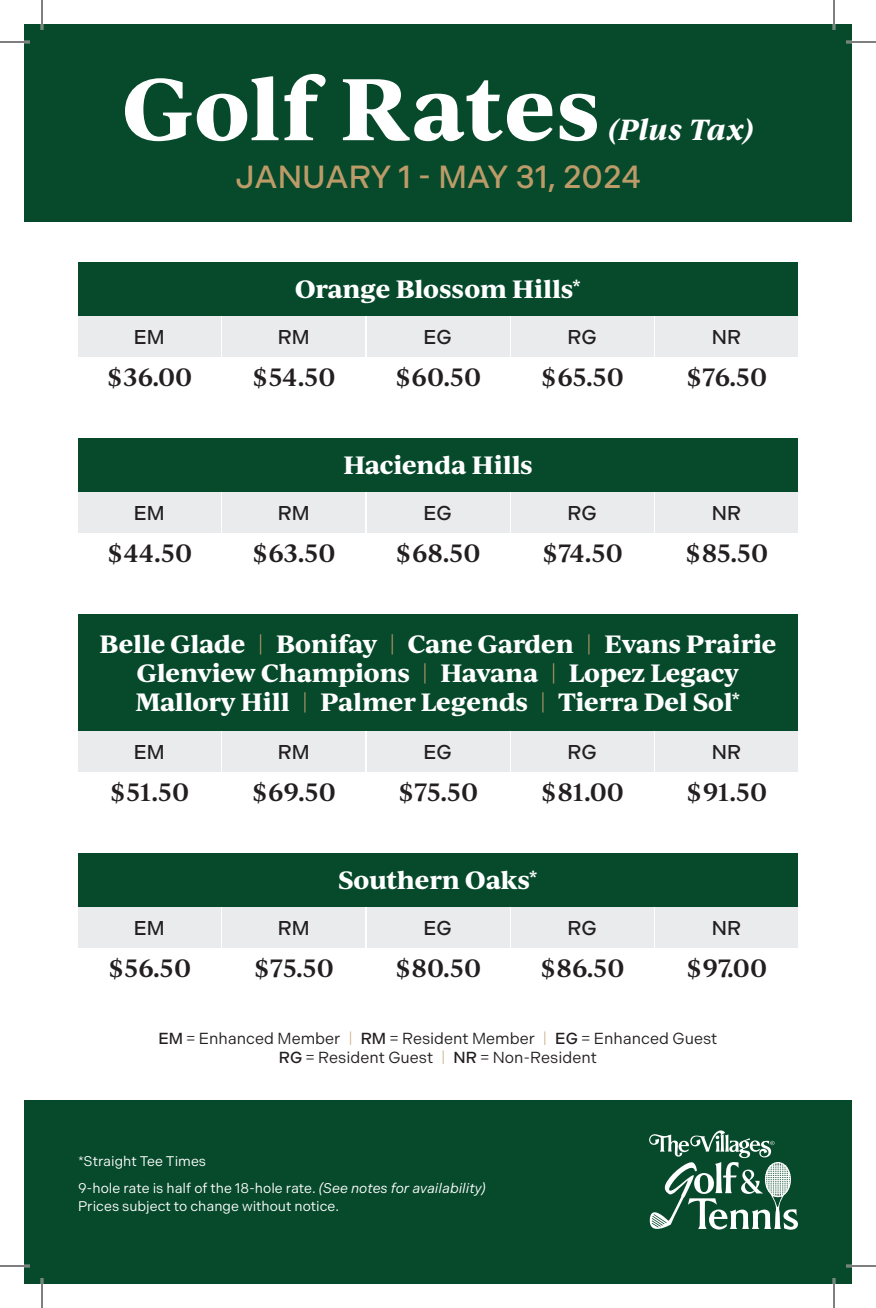
<style>
.page{position:relative;width:876px;height:1308px;background:#fff}
.page>*{position:absolute;margin:0;border:0;box-sizing:border-box;transform-origin:0 0}
.t1{font:700 83.6px "Ivy Journal";letter-spacing:.015em;color:#fff}
.t2{font:500 32px "Indivisible";color:#bc9b69}
.t3{font:italic 700 27.8px "Ivy Journal";letter-spacing:.01em;color:#fff}
.t4{font:700 24px/28.8px "Ivy Journal";letter-spacing:-.01em;color:#fff;text-align:center}
.t5{font:600 24px "Ivy Journal";color:#231f20}
.t6{font:500 20px "Indivisible";color:#231f20}
.t7{font:16px/18.2px "Indivisible";color:#231f20;text-align:center}
.t8{font:14px/27px "Indivisible";color:#fff}
.s1{font-weight:300;color:#bc9b69}
.s2{font-weight:500}
.s3{font-family:"Ivy Journal";font-weight:300;color:#bc9b69}
.s4{font-style:italic}
</style>
<div class="page">
<div style="left:24px;top:24px;width:828px;height:198px;background:#06492b"></div>
<div style="left:24px;top:1100px;width:828px;height:184px;background:#06492b"></div>
<div style="left:78px;top:262px;width:720px;height:54px;background:#06492b"></div>
<div style="left:78px;top:316px;width:143px;height:40px;background:#eaebec"></div>
<div style="left:222px;top:316px;width:143px;height:40px;background:#eaebec"></div>
<div style="left:511px;top:316px;width:143px;height:40px;background:#eaebec"></div>
<div style="left:367px;top:316px;width:142px;height:40px;background:#eaebec"></div>
<div style="left:655px;top:316px;width:143px;height:40px;background:#eaebec"></div>
<div style="left:78px;top:438px;width:720px;height:54px;background:#06492b"></div>
<div style="left:78px;top:492px;width:143px;height:40px;background:#eaebec"></div>
<div style="left:222px;top:492px;width:143px;height:40px;background:#eaebec"></div>
<div style="left:511px;top:492px;width:143px;height:40px;background:#eaebec"></div>
<div style="left:367px;top:492px;width:142px;height:40px;background:#eaebec"></div>
<div style="left:655px;top:492px;width:143px;height:40px;background:#eaebec"></div>
<div style="left:78px;top:614px;width:720px;height:117px;background:#06492b"></div>
<div style="left:78px;top:731px;width:143px;height:40px;background:#eaebec"></div>
<div style="left:222px;top:731px;width:143px;height:40px;background:#eaebec"></div>
<div style="left:511px;top:731px;width:143px;height:40px;background:#eaebec"></div>
<div style="left:367px;top:731px;width:142px;height:40px;background:#eaebec"></div>
<div style="left:655px;top:731px;width:143px;height:40px;background:#eaebec"></div>
<div style="left:78px;top:853px;width:720px;height:54px;background:#06492b"></div>
<div style="left:78px;top:907px;width:143px;height:40px;background:#eaebec"></div>
<div style="left:222px;top:907px;width:143px;height:40px;background:#eaebec"></div>
<div style="left:511px;top:907px;width:143px;height:40px;background:#eaebec"></div>
<div style="left:367px;top:907px;width:142px;height:40px;background:#eaebec"></div>
<div style="left:655px;top:907px;width:143px;height:40px;background:#eaebec"></div>
<svg style="left:649px;top:1130px;width:149px;height:100px"></svg>
<hr style="left:0;top:41px;width:30px;height:2px;background:#fff">
<hr style="left:846px;top:41px;width:30px;height:2px;background:#fff">
<hr style="left:0;top:1265px;width:30px;height:2px;background:#fff">
<hr style="left:846px;top:1265px;width:30px;height:2px;background:#fff">
<hr style="left:41px;top:0;width:2px;height:30px;background:#fff">
<hr style="left:41px;top:1278px;width:2px;height:30px;background:#fff">
<hr style="left:833px;top:0;width:2px;height:30px;background:#fff">
<hr style="left:833px;top:1278px;width:2px;height:30px;background:#fff">
<hr style="left:0;top:42px;width:30px;height:1px;background:#000">
<hr style="left:846px;top:42px;width:30px;height:1px;background:#000">
<hr style="left:0;top:1266px;width:30px;height:1px;background:#000">
<hr style="left:846px;top:1266px;width:30px;height:1px;background:#000">
<hr style="left:42px;top:0;width:1px;height:30px;background:#000">
<hr style="left:42px;top:1278px;width:1px;height:30px;background:#000">
<hr style="left:834px;top:0;width:1px;height:30px;background:#000">
<hr style="left:834px;top:1278px;width:1px;height:30px;background:#000">
<h1 class="t1" style="left:122px;top:46px;width:478px">Golf Rates</h1>
<p class="t3" style="left:608px;top:109px;width:147px">(Plus Tax)</p>
<h2 class="t2" style="left:235px;top:158px;width:408px">JANUARY 1 - MAY 31, 2024</h2>
<p class="t4" style="left:295px;top:274px;width:287px">Orange Blossom Hills<sup>*</sup></p>
<p class="t6" style="left:134px;top:325px;width:32px">EM</p>
<p class="t6" style="left:278px;top:325px;width:33px">RM</p>
<p class="t6" style="left:424px;top:325px;width:30px">EG</p>
<p class="t6" style="left:568px;top:325px;width:31px">RG</p>
<p class="t6" style="left:712px;top:325px;width:31px">NR</p>
<p class="t5" style="left:107px;top:360px;width:87px">$36.00</p>
<p class="t5" style="left:252px;top:360px;width:85px">$54.50</p>
<p class="t5" style="left:395px;top:360px;width:88px">$60.50</p>
<p class="t5" style="left:541px;top:360px;width:85px">$65.50</p>
<p class="t5" style="left:686px;top:360px;width:83px">$76.50</p>
<p class="t4" style="left:343px;top:450px;width:191px">Hacienda Hills</p>
<p class="t6" style="left:134px;top:501px;width:32px">EM</p>
<p class="t6" style="left:278px;top:501px;width:33px">RM</p>
<p class="t6" style="left:424px;top:501px;width:30px">EG</p>
<p class="t6" style="left:568px;top:501px;width:31px">RG</p>
<p class="t6" style="left:712px;top:501px;width:31px">NR</p>
<p class="t5" style="left:107px;top:536px;width:87px">$44.50</p>
<p class="t5" style="left:252px;top:536px;width:85px">$63.50</p>
<p class="t5" style="left:395px;top:536px;width:87px">$68.50</p>
<p class="t5" style="left:542px;top:536px;width:83px">$74.50</p>
<p class="t5" style="left:685px;top:536px;width:85px">$85.50</p>
<p class="t4" style="left:99px;top:629px;width:679px">Belle Glade <span class="s1">|</span> Bonifay <span class="s1">|</span> Cane Garden <span class="s1">|</span> Evans Prairie<br>Glenview Champions <span class="s1">|</span> Havana <span class="s1">|</span> Lopez Legacy<br>Mallory Hill <span class="s1">|</span> Palmer Legends <span class="s1">|</span> Tierra Del Sol<sup>*</sup></p>
<p class="t6" style="left:134px;top:740px;width:32px">EM</p>
<p class="t6" style="left:278px;top:740px;width:33px">RM</p>
<p class="t6" style="left:424px;top:740px;width:30px">EG</p>
<p class="t6" style="left:568px;top:740px;width:31px">RG</p>
<p class="t6" style="left:712px;top:740px;width:31px">NR</p>
<p class="t5" style="left:110px;top:775px;width:81px">$51.50</p>
<p class="t5" style="left:251px;top:775px;width:86px">$69.50</p>
<p class="t5" style="left:398px;top:775px;width:82px">$75.50</p>
<p class="t5" style="left:541px;top:775px;width:85px">$81.00</p>
<p class="t5" style="left:686px;top:775px;width:83px">$91.50</p>
<p class="t4" style="left:339px;top:865px;width:200px">Southern Oaks<sup>*</sup></p>
<p class="t6" style="left:134px;top:916px;width:32px">EM</p>
<p class="t6" style="left:278px;top:916px;width:33px">RM</p>
<p class="t6" style="left:424px;top:916px;width:30px">EG</p>
<p class="t6" style="left:568px;top:916px;width:31px">RG</p>
<p class="t6" style="left:712px;top:916px;width:31px">NR</p>
<p class="t5" style="left:108px;top:951px;width:85px">$56.50</p>
<p class="t5" style="left:253px;top:951px;width:82px">$75.50</p>
<p class="t5" style="left:395px;top:951px;width:88px">$80.50</p>
<p class="t5" style="left:540px;top:951px;width:86px">$86.50</p>
<p class="t5" style="left:686px;top:951px;width:83px">$97.00</p>
<p class="t7" style="left:158px;top:1030px;width:561px"><span class="s2">EM</span> = Enhanced Member <span class="s3">|</span> <span class="s2">RM</span> = Resident Member <span class="s3">|</span> <span class="s2">EG</span> = Enhanced Guest<br><span class="s2">RG</span> = Resident Guest <span class="s3">|</span> <span class="s2">NR</span> = Non-Resident</p>
<p class="t8" style="left:78px;top:1148px;width:409px">*Straight Tee Times<br>9-hole rate is half of the 18-hole rate. <span class="s4">(See notes for availability)</span></p>
<p class="t8" style="left:78px;top:1193px;width:263px">Prices subject to change without notice.</p>
</div>
